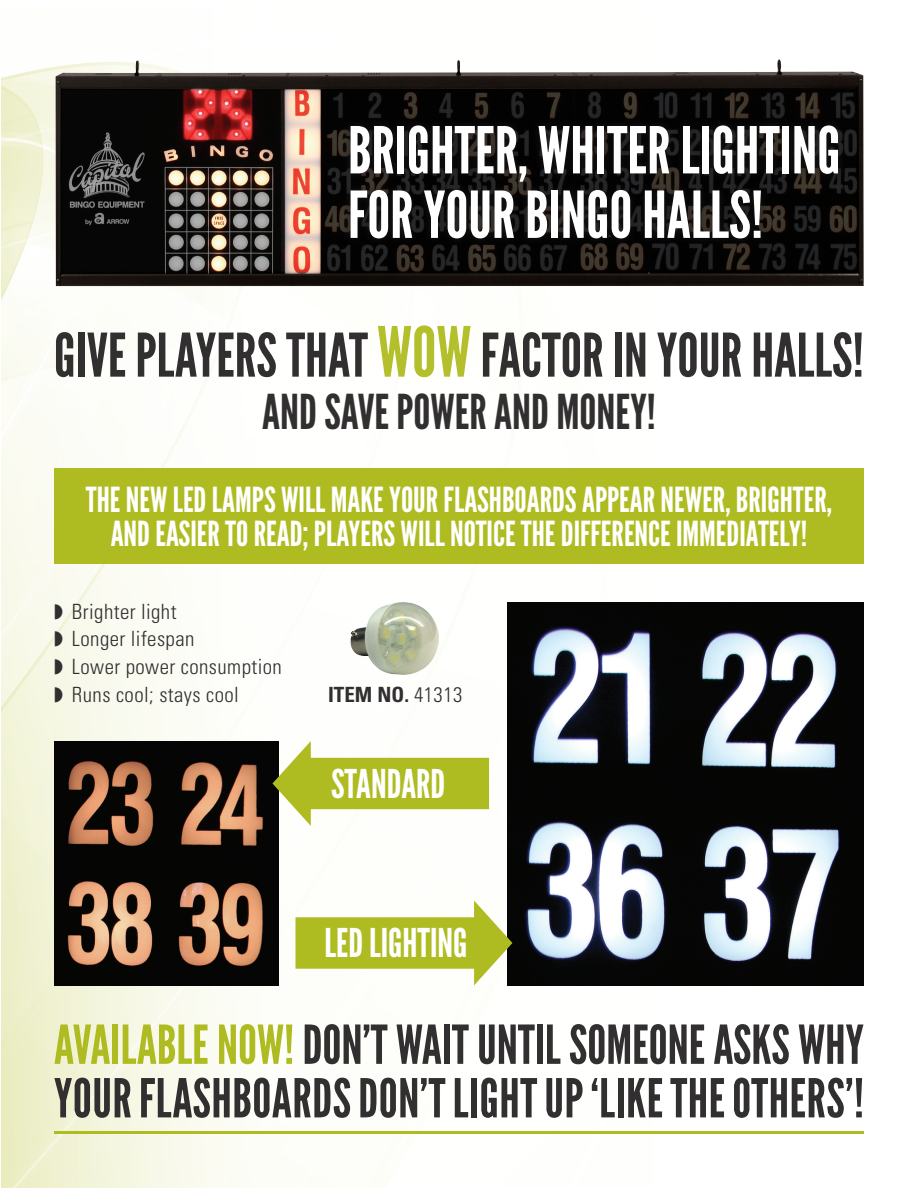
<style>
.page{position:relative;width:918px;height:1188px;background:#fff}
.page>*{position:absolute;margin:0;border:0;box-sizing:border-box;transform-origin:0 0}
.t1{font:64.5px/64.5px "League Gothic";color:#fff}
.t2{font:60px "League Gothic";color:#312f30}
.t3{font:53.55px/53.6px "League Gothic";color:#312f30}
.t4{font:48px "League Gothic";color:#312f30}
.t5{font:39.6px "League Gothic";color:#fff}
.t6{font:34.5px/34.5px "League Gothic";color:#fff;text-align:center}
.t7{font:300 condensed 21px "Univers";letter-spacing:.02em;color:#312f30}
.t8{font:700 condensed 21px "Univers";color:#312f30}
.s1{font-size:69px;color:#b3bf2b}
.s2{font-weight:300}
.s3{color:#aebc21}
</style>
<div class="page">
<img style="left:1px;top:66px;width:863px;height:1122px">
<hr style="left:54px;top:1131px;width:810px;height:3px;background:#aebc21">
<img style="left:507px;top:603px;width:357px;height:382px">
<img style="left:54px;top:741px;width:224px;height:244px">
<svg style="left:272px;top:741px;width:217px;height:85px"></svg>
<img style="left:344px;top:595px;width:103px;height:86px">
<img style="left:56px;top:59px;width:808px;height:227px">
<svg style="left:322px;top:89px;width:536px;height:183px;background:#100f0d"></svg>
<div style="left:343px;top:117px;width:503px;height:129px;background:#231f20;opacity:.75"></div>
<div style="left:54px;top:468px;width:810px;height:96px;background:#aebc21"></div>
<svg style="left:295px;top:901px;width:217px;height:84px"></svg>
<svg style="left:55px;top:604px;width:7px;height:15px"></svg>
<svg style="left:55px;top:631px;width:7px;height:16px"></svg>
<svg style="left:55px;top:659px;width:7px;height:15px"></svg>
<svg style="left:55px;top:687px;width:7px;height:15px"></svg>
<p class="t1" style="left:348px;top:119px;width:494px">BRIGHTER, WHITER LIGHTING<br>FOR YOUR BINGO HALLS!</p>
<p class="t2" style="left:54px;top:321px;width:811px">GIVE PLAYERS THAT <span class="s1">WOW</span> FACTOR IN YOUR HALLS!</p>
<p class="t4" style="left:262px;top:384px;width:395px">AND SAVE POWER AND MONEY!</p>
<p class="t6" style="left:86px;top:483px;width:748px">THE NEW LED LAMPS WILL MAKE YOUR FLASHBOARDS APPEAR NEWER, BRIGHTER,<br>AND EASIER TO READ; PLAYERS WILL NOTICE THE DIFFERENCE IMMEDIATELY!</p>
<p class="t7" style="left:72px;top:599px;width:106px">Brighter light</p>
<p class="t7" style="left:72px;top:626px;width:124px">Longer lifespan</p>
<p class="t7" style="left:72px;top:654px;width:211px">Lower power consumption</p>
<p class="t7" style="left:72px;top:682px;width:168px">Runs cool; stays cool</p>
<p class="t8" style="left:328px;top:682px;width:136px">ITEM NO. <span class="s2">41313</span></p>
<p class="t5" style="left:331px;top:761px;width:116px">STANDARD</p>
<p class="t5" style="left:325px;top:921px;width:144px">LED LIGHTING</p>
<p class="t3" style="left:54px;top:1019px;width:812px"><span class="s3">AVAILABLE NOW!</span> DON’T WAIT UNTIL SOMEONE ASKS WHY<br>YOUR FLASHBOARDS DON’T LIGHT UP ‘LIKE THE OTHERS’!</p>
</div>
